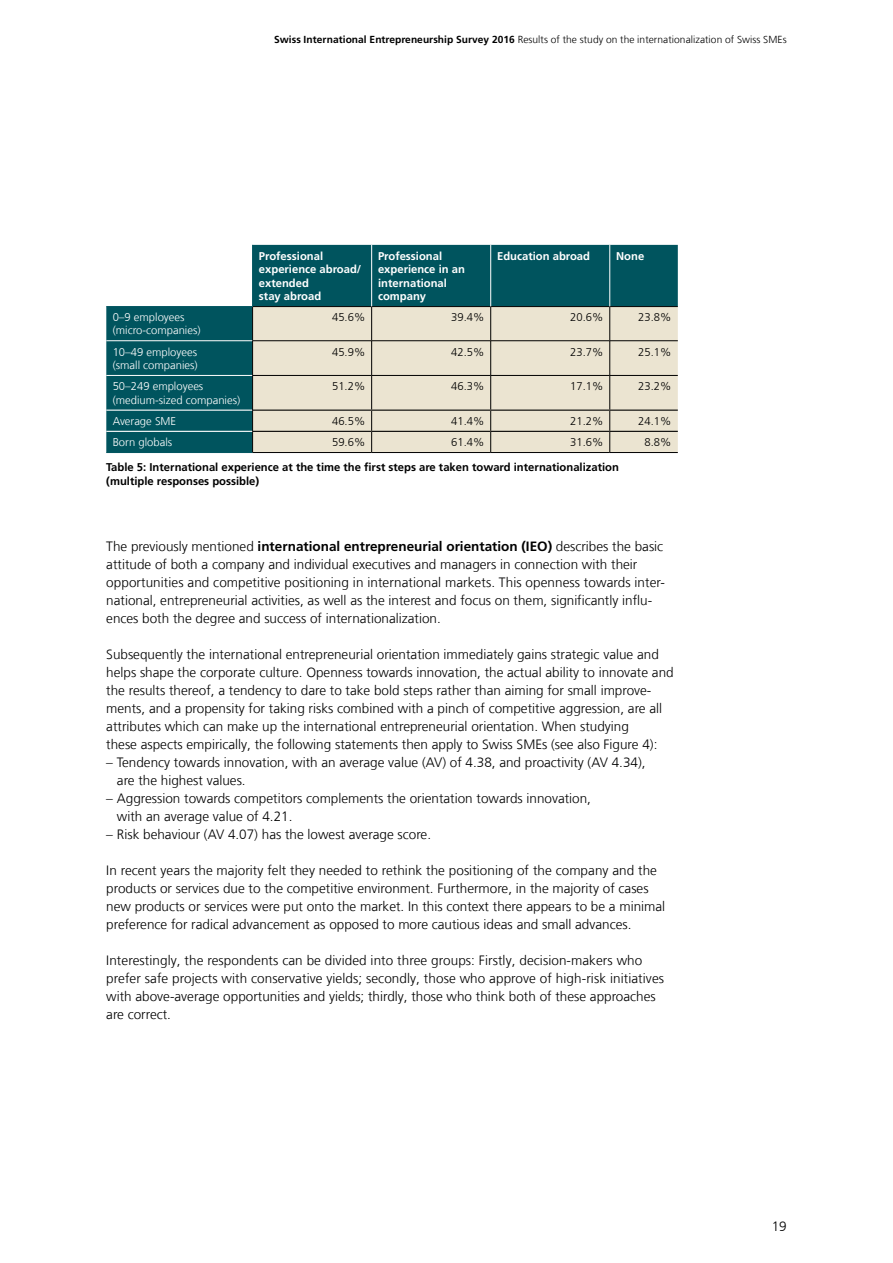
<style>
.page{position:relative;width:893px;height:1263px;background:#fff}
.page>*{position:absolute;margin:0;border:0;box-sizing:border-box;transform-origin:0 0}
.t1{font:300 13.5px/18px "Frutiger LT Com";color:#000}
.t2{font:300 11.25px/13.5px "Frutiger LT Com";color:#fff}
.t3{font:700 11.25px/13.5px "Frutiger LT Com";color:#000}
.t4{font:700 11.25px/13.5px "Frutiger LT Com";color:#fff}
.t5{font:300 11.25px "Frutiger LT Com";color:#000}
.t6{font:300 10.2px "Frutiger LT Com";letter-spacing:.005em;color:#000}
.s1{font-weight:700}
</style>
<div class="page">
<svg style="left:106px;top:245px;width:572px;height:207px;fill:#00545e"></svg>
<div style="left:253px;top:307px;width:425px;height:145px;background:#ebe4d1"></div>
<hr style="left:253px;top:306px;width:119px;height:1px;background:#000">
<hr style="left:372px;top:306px;width:119px;height:1px;background:#000">
<hr style="left:491px;top:306px;width:119px;height:1px;background:#000">
<hr style="left:610px;top:306px;width:68px;height:1px;background:#000">
<hr style="left:106px;top:340px;width:146px;height:1px;background:#fff">
<hr style="left:106px;top:375px;width:146px;height:1px;background:#fff">
<hr style="left:106px;top:410px;width:146px;height:1px;background:#fff">
<hr style="left:106px;top:431px;width:146px;height:1px;background:#fff">
<hr style="left:252px;top:307px;width:1px;height:33px;background:#000">
<hr style="left:371px;top:307px;width:1px;height:33px;background:#000">
<hr style="left:490px;top:307px;width:1px;height:33px;background:#000">
<hr style="left:609px;top:307px;width:1px;height:33px;background:#000">
<hr style="left:252px;top:341px;width:1px;height:34px;background:#000">
<hr style="left:252px;top:340px;width:120px;height:1px;background:#000">
<hr style="left:371px;top:341px;width:1px;height:34px;background:#000">
<hr style="left:372px;top:340px;width:119px;height:1px;background:#000">
<hr style="left:490px;top:341px;width:1px;height:34px;background:#000">
<hr style="left:491px;top:340px;width:119px;height:1px;background:#000">
<hr style="left:609px;top:341px;width:1px;height:34px;background:#000">
<hr style="left:610px;top:340px;width:68px;height:1px;background:#000">
<hr style="left:252px;top:376px;width:1px;height:34px;background:#000">
<hr style="left:252px;top:375px;width:120px;height:1px;background:#000">
<hr style="left:371px;top:376px;width:1px;height:34px;background:#000">
<hr style="left:372px;top:375px;width:119px;height:1px;background:#000">
<hr style="left:490px;top:376px;width:1px;height:34px;background:#000">
<hr style="left:491px;top:375px;width:119px;height:1px;background:#000">
<hr style="left:609px;top:376px;width:1px;height:34px;background:#000">
<hr style="left:610px;top:375px;width:68px;height:1px;background:#000">
<hr style="left:253px;top:410px;width:119px;height:1px;background:#000">
<hr style="left:372px;top:410px;width:119px;height:1px;background:#000">
<hr style="left:491px;top:410px;width:119px;height:1px;background:#000">
<hr style="left:610px;top:410px;width:68px;height:1px;background:#000">
<svg style="left:252px;top:410px;width:1px;height:42px"></svg>
<hr style="left:253px;top:431px;width:119px;height:1px;background:#000">
<hr style="left:252px;top:452px;width:120px;height:1px;background:#000">
<svg style="left:371px;top:411px;width:1px;height:41px"></svg>
<hr style="left:372px;top:431px;width:119px;height:1px;background:#000">
<hr style="left:372px;top:452px;width:119px;height:1px;background:#000">
<svg style="left:490px;top:411px;width:1px;height:41px"></svg>
<hr style="left:491px;top:431px;width:119px;height:1px;background:#000">
<hr style="left:491px;top:452px;width:119px;height:1px;background:#000">
<svg style="left:609px;top:411px;width:1px;height:41px"></svg>
<hr style="left:610px;top:431px;width:68px;height:1px;background:#000">
<hr style="left:610px;top:452px;width:68px;height:1px;background:#000">
<hr style="left:371px;top:245px;width:1px;height:61px;background:#fff">
<hr style="left:490px;top:245px;width:1px;height:61px;background:#fff">
<hr style="left:609px;top:245px;width:1px;height:61px;background:#fff">
<hr style="left:106px;top:306px;width:147px;height:1px;background:#00545e">
<hr style="left:252px;top:245px;width:1px;height:61px;background:#00545e">
<hr style="left:106px;top:452px;width:146px;height:1px;background:#00545e">
<p class="t6" style="left:274px;top:33px;width:514px"><span class="s1">Swiss International Entrepreneurship Survey 2016</span> Results of the study on the internationalization of Swiss SMEs</p>
<p class="t4" style="left:259px;top:249px;width:104px">Professional experience abroad/ extended<br>stay abroad</p>
<p class="t4" style="left:378px;top:249px;width:88px">Professional experience in an international company</p>
<p class="t4" style="left:497px;top:249px;width:94px">Education abroad</p>
<p class="t4" style="left:616px;top:249px;width:30px">None</p>
<p class="t2" style="left:113px;top:310px;width:89px">0–9 employees (micro-companies)</p>
<p class="t5" style="left:332px;top:310px;width:35px">45.6%</p>
<p class="t5" style="left:451px;top:310px;width:35px">39.4%</p>
<p class="t5" style="left:570px;top:310px;width:35px">20.6%</p>
<p class="t5" style="left:638px;top:310px;width:35px">23.8%</p>
<p class="t2" style="left:113px;top:345px;width:87px">10–49 employees (small companies)</p>
<p class="t5" style="left:332px;top:345px;width:35px">45.9%</p>
<p class="t5" style="left:451px;top:345px;width:35px">42.5%</p>
<p class="t5" style="left:570px;top:345px;width:35px">23.7%</p>
<p class="t5" style="left:638px;top:345px;width:35px">25.1%</p>
<p class="t2" style="left:113px;top:380px;width:129px">50–249 employees (medium-sized companies)</p>
<p class="t5" style="left:332px;top:380px;width:35px">51.2%</p>
<p class="t5" style="left:451px;top:380px;width:35px">46.3%</p>
<p class="t5" style="left:570px;top:380px;width:35px">17.1%</p>
<p class="t5" style="left:638px;top:380px;width:35px">23.2%</p>
<p class="t2" style="left:113px;top:414px;width:65px">Average SME</p>
<p class="t5" style="left:332px;top:414px;width:35px">46.5%</p>
<p class="t5" style="left:451px;top:414px;width:35px">41.4%</p>
<p class="t5" style="left:570px;top:414px;width:35px">21.2%</p>
<p class="t5" style="left:638px;top:414px;width:35px">24.1%</p>
<p class="t2" style="left:113px;top:436px;width:61px">Born globals</p>
<p class="t5" style="left:332px;top:436px;width:35px">59.6%</p>
<p class="t5" style="left:451px;top:436px;width:35px">61.4%</p>
<p class="t5" style="left:570px;top:436px;width:35px">31.6%</p>
<p class="t5" style="left:645px;top:436px;width:28px">8.8%</p>
<p class="t3" style="left:106px;top:461px;width:514px">Table 5: International experience at the time the first steps are taken toward internationalization (multiple responses possible)</p>
<p class="t1" style="left:106px;top:537px;width:559px">The previously mentioned <span class="s1">international entrepreneurial orientation (IEO)</span> describes the basic attitude of both a company and individual executives and managers in connection with their opportunities and competitive positioning in international markets. This openness towards inter&shy;national, entrepreneurial activities, as well as the interest and focus on them, significantly influ&shy;ences both the degree and success of internationalization.</p>
<p class="t1" style="left:106px;top:645px;width:569px">Subsequently the international entrepreneurial orientation immediately gains strategic value and helps shape the corporate culture. Openness towards innovation, the actual ability to innovate and the results thereof, a tendency to dare to take bold steps rather than aiming for small improve&shy;ments, and a propensity for taking risks combined with a pinch of competitive aggression, are all attributes which can make up the international entrepreneurial orientation. When studying<br>these aspects empirically, the following statements then apply to Swiss SMEs (see also Figure 4):</p>
<p class="t1" style="left:117px;top:753px;width:530px;text-indent:-11px">– Tendency towards innovation, with an average value (AV) of 4.38, and proactivity (AV 4.34), are the highest values.</p>
<p class="t1" style="left:117px;top:789px;width:476px;text-indent:-11px">– Aggression towards competitors complements the orientation towards innovation, with an average value of 4.21.</p>
<p class="t1" style="left:106px;top:825px;width:326px">– Risk behaviour (AV 4.07) has the lowest average score.</p>
<p class="t1" style="left:106px;top:861px;width:560px">In recent years the majority felt they needed to rethink the positioning of the company and the products or services due to the competitive environment. Furthermore, in the majority of cases new products or services were put onto the market. In this context there appears to be a minimal preference for radical advancement as opposed to more cautious ideas and small advances.</p>
<p class="t1" style="left:106px;top:951px;width:559px">Interestingly, the respondents can be divided into three groups: Firstly, decision-makers who prefer safe projects with conservative yields; secondly, those who approve of high-risk initiatives with above-average opportunities and yields; thirdly, those who think both of these approaches are correct.</p>
<p class="t1" style="left:772px;top:1217px;width:17px">19</p>
</div>
